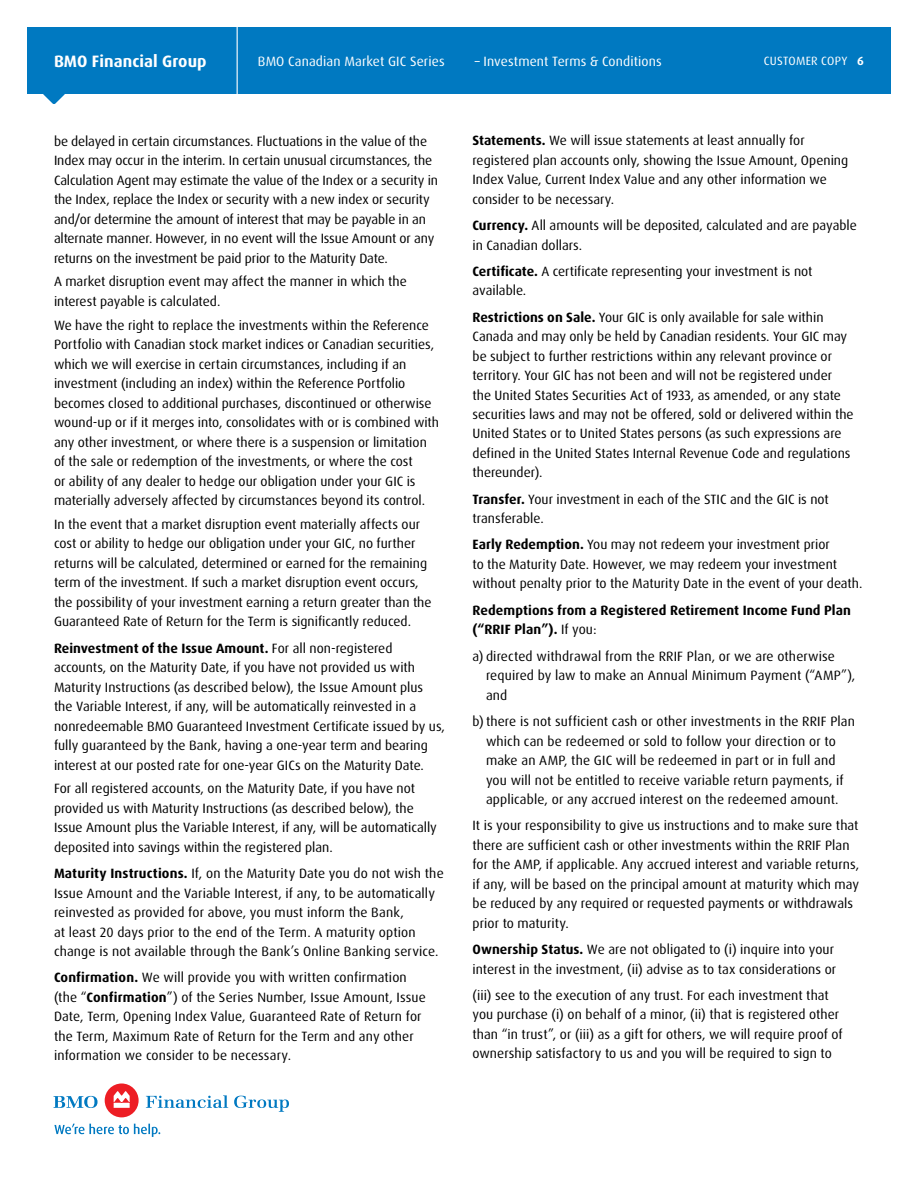
<style>
.page{position:relative;width:918px;height:1188px;background:#fff}
.page>*{position:absolute;margin:0;border:0;box-sizing:border-box;transform-origin:0 0}
.t1{font:700 16.5px "Dax Pro";letter-spacing:.005em;color:#fff}
.t2{font:13.5px/19.5px "Dax Pro";color:#000}
.t3{font:700 13.5px/19.5px "Dax Pro";letter-spacing:.005em;color:#000}
.t4{font:13.5px "Dax Pro";letter-spacing:.01em;color:#fff}
.t5{font:12px "Dax Pro";letter-spacing:.025em;color:#fff}
.s1{font-weight:700}
.s2{font-weight:400}
</style>
<div class="page">
<div style="left:27px;top:27px;width:864px;height:67px;background:#0079c1"></div>
<svg style="left:43px;top:94px;width:22px;height:10px"></svg>
<hr style="left:237px;top:27px;width:1px;height:67px;background:#fff">
<svg style="left:53px;top:1096px;width:45px;height:12px"></svg>
<div style="left:105px;top:1083px;width:34px;height:34px;background:#ed1d24;border-radius:50%"></div>
<svg style="left:114px;top:1091px;width:16px;height:17px"></svg>
<svg style="left:146px;top:1095px;width:82px;height:13px"></svg>
<svg style="left:234px;top:1096px;width:55px;height:16px"></svg>
<svg style="left:54px;top:1124px;width:106px;height:13px"></svg>
<p class="t1" style="left:54px;top:51px;width:154px">BMO Financial Group</p>
<p class="t4" style="left:258px;top:53px;width:188px">BMO Canadian Market GIC Series</p>
<p class="t4" style="left:475px;top:53px;width:189px">– Investment Terms &amp; Conditions</p>
<p class="t5" style="left:764px;top:54px;width:102px">CUSTOMER COPY <span class="s1">6</span></p>
<p class="t2" style="left:54px;top:131px;width:386px">be delayed in certain circumstances. Fluctuations in the value of the Index may occur in the interim. In certain unusual circumstances, the Calculation Agent may estimate the value of the Index or a security in the Index, replace the Index or security with a new index or security and/or determine the amount of interest that may be payable in an alternate manner. However, in no event will the Issue Amount or any returns on the investment be paid prior to the Maturity Date.</p>
<p class="t2" style="left:54px;top:272px;width:354px">A market disruption event may affect the manner in which the interest payable is calculated.</p>
<p class="t2" style="left:54px;top:315px;width:387px">We have the right to replace the investments within the Reference Portfolio with Canadian stock market indices or Canadian securities, which we will exercise in certain circumstances, including if an investment (including an index) within the Reference Portfolio becomes closed to additional purchases, discontinued or otherwise wound-up or if it merges into, consolidates with or is combined with any other investment, or where there is a suspension or limitation of the sale or redemption of the investments, or where the cost<br>or ability of any dealer to hedge our obligation under your GIC is materially adversely affected by circumstances beyond its control.</p>
<p class="t2" style="left:54px;top:515px;width:379px">In the event that a market disruption event materially affects our cost or ability to hedge our obligation under your GIC, no further returns will be calculated, determined or earned for the remaining term of the investment. If such a market disruption event occurs, the possibility of your investment earning a return greater than the Guaranteed Rate of Return for the Term is significantly reduced.</p>
<p class="t2" style="left:54px;top:638px;width:393px"><span class="s1">Reinvestment of the Issue Amount.</span> For all non-registered accounts, on the Maturity Date, if you have not provided us with Maturity Instructions (as described below), the Issue Amount plus the Variable Interest, if any, will be automatically reinvested in a nonredeemable BMO Guaranteed Investment Certificate issued by us, fully guaranteed by the Bank, having a one-year term and bearing interest at our posted rate for one-year GICs on the Maturity Date.</p>
<p class="t2" style="left:54px;top:779px;width:384px">For all registered accounts, on the Maturity Date, if you have not provided us with Maturity Instructions (as described below), the Issue Amount plus the Variable Interest, if any, will be automatically deposited into savings within the registered plan.</p>
<p class="t2" style="left:54px;top:864px;width:391px"><span class="s1">Maturity Instructions.</span> If, on the Maturity Date you do not wish the Issue Amount and the Variable Interest, if any, to be automatically reinvested as provided for above, you must inform the Bank,<br>at least 20 days prior to the end of the Term. A maturity option change is not available through the Bank’s Online Banking service.</p>
<p class="t2" style="left:54px;top:968px;width:373px"><span class="s1">Confirmation.</span> We will provide you with written confirmation (the “<span class="s1">Confirmation</span>”) of the Series Number, Issue Amount, Issue Date, Term, Opening Index Value, Guaranteed Rate of Return for the Term, Maximum Rate of Return for the Term and any other information we consider to be necessary.</p>
<p class="t2" style="left:473px;top:131px;width:377px"><span class="s1">Statements.</span> We will issue statements at least annually for registered plan accounts only, showing the Issue Amount, Opening Index Value, Current Index Value and any other information we consider to be necessary.</p>
<p class="t2" style="left:473px;top:216px;width:386px"><span class="s1">Currency.</span> All amounts will be deposited, calculated and are payable in Canadian dollars.</p>
<p class="t2" style="left:473px;top:261px;width:342px"><span class="s1">Certificate.</span> A certificate representing your investment is not available.</p>
<p class="t2" style="left:473px;top:307px;width:383px"><span class="s1">Restrictions on Sale.</span> Your GIC is only available for sale within Canada and may only be held by Canadian residents. Your GIC may be subject to further restrictions within any relevant province or territory. Your GIC has not been and will not be registered under the United States Securities Act of 1933, as amended, or any state securities laws and may not be offered, sold or delivered within the United States or to United States persons (as such expressions are defined in the United States Internal Revenue Code and regulations thereunder).</p>
<p class="t2" style="left:473px;top:489px;width:358px"><span class="s1">Transfer.</span> Your investment in each of the STIC and the GIC is not transferable.</p>
<p class="t2" style="left:473px;top:535px;width:391px"><span class="s1">Early Redemption.</span> You may not redeem your investment prior<br>to the Maturity Date. However, we may redeem your investment without penalty prior to the Maturity Date in the event of your death.</p>
<p class="t3" style="left:473px;top:600px;width:380px">Redemptions from a Registered Retirement Income Fund Plan (“RRIF Plan”). <span class="s2">If you:</span></p>
<p class="t2" style="left:486px;top:646px;width:371px;text-indent:-14px">a) directed withdrawal from the RRIF Plan, or we are otherwise required by law to make an Annual Minimum Payment (“AMP”), and</p>
<p class="t2" style="left:472px;top:712px;width:384px;text-align:center">b) there is not sufficient cash or other investments in the RRIF Plan which can be redeemed or sold to follow your direction or to make an AMP, the GIC will be redeemed in part or in full and<br>you will not be entitled to receive variable return payments, if applicable, or any accrued interest on the redeemed amount.</p>
<p class="t2" style="left:472px;top:816px;width:388px">It is your responsibility to give us instructions and to make sure that there are sufficient cash or other investments within the RRIF Plan for the AMP, if applicable. Any accrued interest and variable returns, if any, will be based on the principal amount at maturity which may be reduced by any required or requested payments or withdrawals prior to maturity.</p>
<p class="t2" style="left:472px;top:940px;width:365px"><span class="s1">Ownership Status.</span> We are not obligated to (i) inquire into your interest in the investment, (ii) advise as to tax considerations or</p>
<p class="t2" style="left:472px;top:985px;width:372px">(iii) see to the execution of any trust. For each investment that you purchase (i) on behalf of a minor, (ii) that is registered other than “in trust”, or (iii) as a gift for others, we will require proof of ownership satisfactory to us and you will be required to sign to</p>
</div>
